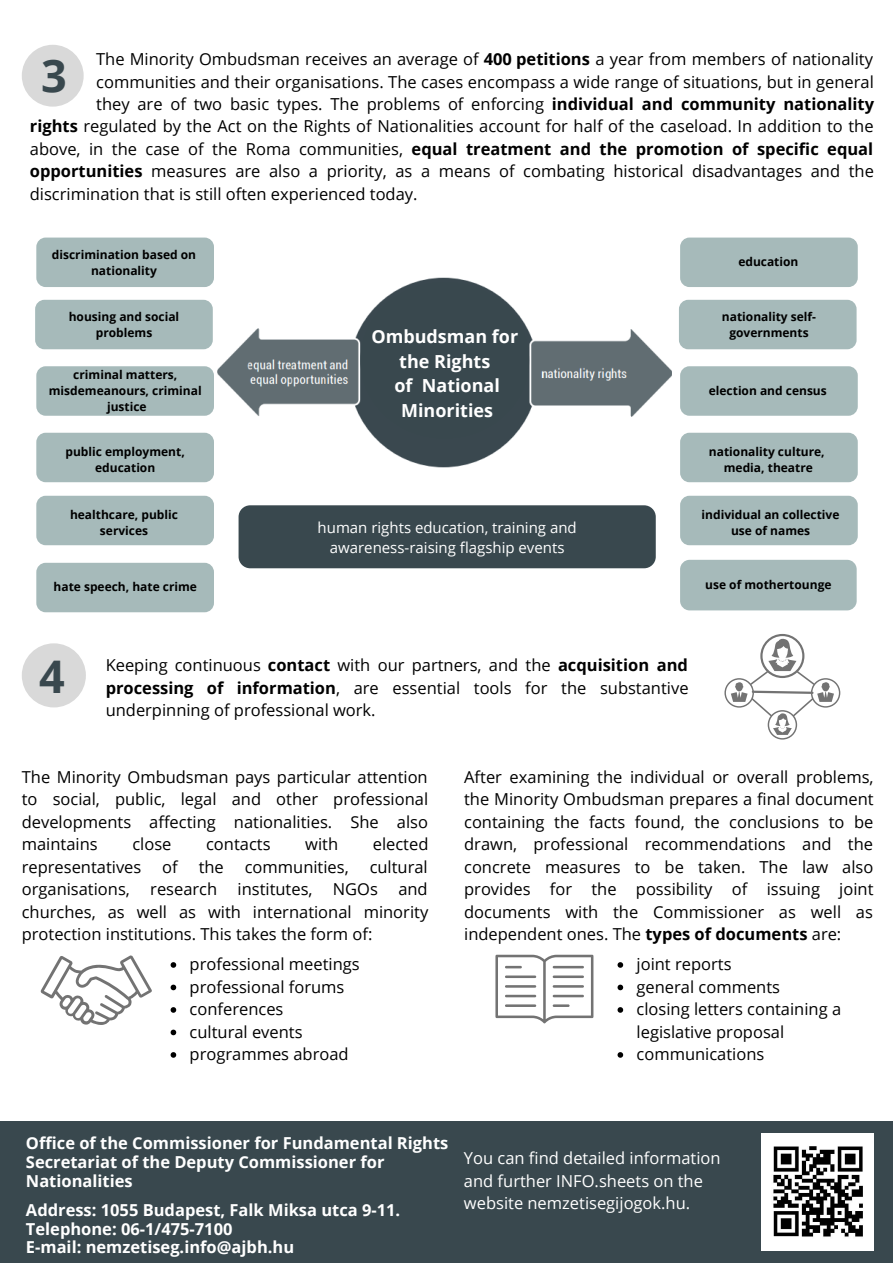
<style>
.page{position:relative;width:893px;height:1264px;background:#fff}
.page>*{position:absolute;margin:0;border:0;box-sizing:border-box;transform-origin:0 0}
.t1{font:700 45px "Open Sans";color:#39484e}
.t2{font:700 18px/24.8px "Open Sans";color:#fff;text-align:center}
.t3{font:16.5px/22.5px "Open Sans";color:#000;text-align:justify}
.t4{font:700 16.5px/18.8px "Open Sans";color:#fff}
.t5{font:16.5px/22.5px "Open Sans";color:#fff}
.t6{font:15px/20.2px "Open Sans";color:#fff;text-align:center}
.t7{font:700 12px/16px "Open Sans";color:#000;text-align:center}
.s1{font-weight:700}
</style>
<div class="page">
<div style="left:0;top:1120px;width:892px;height:142px;background:#39484e"></div>
<img style="left:761px;top:1133px;width:112px;height:116px">
<img style="left:210px;top:277px;width:461px;height:191px">
<div style="left:22px;top:643px;width:64px;height:64px;background:#d9d9d9;border-radius:50%"></div>
<div style="left:22px;top:45px;width:62px;height:62px;background:#d9d9d9;border-radius:50%"></div>
<svg style="left:41px;top:955px;width:111px;height:69px"></svg>
<svg style="left:495px;top:954px;width:98px;height:69px"></svg>
<hr style="left:552px;top:994px;width:32px;height:3px;background:#737373">
<hr style="left:552px;top:985px;width:32px;height:2px;background:#737373">
<hr style="left:552px;top:975px;width:32px;height:3px;background:#737373">
<hr style="left:552px;top:965px;width:32px;height:3px;background:#737373">
<svg style="left:724px;top:634px;width:116px;height:105px"></svg>
<div style="left:36px;top:237px;width:178px;height:50px;background:#a6baba;border-radius:9px"></div>
<div style="left:36px;top:433px;width:178px;height:49px;background:#a6baba;border-radius:9px"></div>
<div style="left:36px;top:496px;width:178px;height:49px;background:#a6baba;border-radius:9px"></div>
<div style="left:36px;top:563px;width:178px;height:49px;background:#a6baba;border-radius:9px"></div>
<div style="left:35px;top:300px;width:178px;height:49px;background:#a6baba;border-radius:9px"></div>
<div style="left:36px;top:366px;width:178px;height:50px;background:#a6baba;border-radius:9px"></div>
<div style="left:680px;top:237px;width:177px;height:50px;background:#a6baba;border-radius:9px"></div>
<div style="left:680px;top:433px;width:177px;height:49px;background:#a6baba;border-radius:9px"></div>
<div style="left:680px;top:496px;width:177px;height:49px;background:#a6baba;border-radius:9px"></div>
<div style="left:680px;top:560px;width:176px;height:50px;background:#a6baba;border-radius:10px"></div>
<div style="left:679px;top:300px;width:177px;height:49px;background:#a6baba;border-radius:9px"></div>
<div style="left:680px;top:366px;width:177px;height:50px;background:#a6baba;border-radius:9px"></div>
<div style="left:360px;top:282px;width:169px;height:156px;background:#39484e;border-radius:50%"></div>
<div style="left:238px;top:505px;width:417px;height:63px;background:#39484e;border-radius:12px"></div>
<svg style="left:617px;top:962px;width:6px;height:5px"></svg>
<svg style="left:617px;top:984px;width:6px;height:6px"></svg>
<svg style="left:617px;top:1007px;width:6px;height:5px"></svg>
<svg style="left:617px;top:1052px;width:6px;height:5px"></svg>
<svg style="left:170px;top:962px;width:6px;height:5px"></svg>
<svg style="left:170px;top:984px;width:6px;height:6px"></svg>
<svg style="left:170px;top:1007px;width:6px;height:5px"></svg>
<svg style="left:170px;top:1029px;width:6px;height:6px"></svg>
<svg style="left:170px;top:1052px;width:6px;height:5px"></svg>
<p class="t3" style="left:96px;top:48px;width:779px">The Minority Ombudsman receives an average of <span class="s1">400 petitions</span> a year from members of nationality communities and their organisations. The cases encompass a wide range of situations, but in general they are of two basic types. The problems of enforcing <span class="s1">individual and community nationality rights</span> regulat d</p>
<h1 class="t1" style="left:41px;top:44px;width:27px">3</h1>
<p class="t3" style="left:30px;top:115px;width:845px"><span class="s1">rights</span> regulated by the Act on the Rights of Nationalities account for half of the caseload. In addition to the above, in the case of the Roma communities, <span class="s1">equal treatment and the promotion of specific equal opportunities</span> measures are also a priority, as a means of combating historical disadvantages and the discrimination that is still often experienced today.</p>
<p class="t7" style="left:52px;top:246px;width:146px">discrimination based on nationality</p>
<p class="t7" style="left:69px;top:308px;width:112px">housing and social problems</p>
<p class="t7" style="left:49px;top:366px;width:154px">criminal matters, misdemeanours, criminal justice</p>
<p class="t7" style="left:65px;top:443px;width:121px">public employment, education</p>
<p class="t7" style="left:70px;top:506px;width:109px">healthcare, public services</p>
<p class="t7" style="left:54px;top:578px;width:145px">hate speech, hate crime</p>
<p class="t2" style="left:371px;top:323px;width:148px">Ombudsman for the Rights<br>of National<br>Minorities</p>
<p class="t6" style="left:317px;top:516px;width:261px">human rights education, training and awareness-raising flagship events</p>
<p class="t7" style="left:738px;top:254px;width:62px">education</p>
<p class="t7" style="left:721px;top:308px;width:96px">nationality self&shy;governments</p>
<p class="t7" style="left:708px;top:382px;width:119px">election and census</p>
<p class="t7" style="left:709px;top:443px;width:117px">nationality culture, media, theatre</p>
<p class="t7" style="left:701px;top:506px;width:139px">individual an collective use of names</p>
<p class="t7" style="left:705px;top:576px;width:128px">use of mothertounge</p>
<h1 class="t1" style="left:39px;top:644px;width:27px">4</h1>
<p class="t3" style="left:106px;top:653px;width:584px">Keeping continuous <span class="s1">contact</span> with our partners, and the <span class="s1">acquisition and processing of information</span>, are essential tools for the substantive underpinning of professional work.</p>
<p class="t3" style="left:22px;top:765px;width:408px">The Minority Ombudsman pays particular attention to social, public, legal and other professional developments affecting nationalities. She also maintains</p>
<p class="t3" style="left:132px;top:832px;width:41px">close</p>
<p class="t3" style="left:206px;top:832px;width:66px">contacts</p>
<p class="t3" style="left:305px;top:832px;width:34px">with</p>
<p class="t3" style="left:373px;top:832px;width:57px">elected</p>
<p class="t3" style="left:22px;top:855px;width:121px">representatives</p>
<p class="t3" style="left:162px;top:855px;width:17px">of</p>
<p class="t3" style="left:199px;top:855px;width:27px">the</p>
<p class="t3" style="left:245px;top:855px;width:105px">communities,</p>
<p class="t3" style="left:22px;top:855px;width:408px;text-indent:348px">cultural organisations, research institutes, NGOs and churches, as well as with international minority protection institutions. This takes the form of:</p>
<p class="t3" style="left:190px;top:952px;width:171px;text-align:left">professional meetings professional forums conferences<br>cultural events programmes abroad</p>
<p class="t3" style="left:464px;top:765px;width:411px">After examining the individual or overall problems, the Minority Ombudsman prepares a final document containing the facts found, the conclusions to be drawn, professional recommendations and the concrete measures to be taken. The law also provides for the possibility of issuing joint documents with the Commissioner as well as independent ones. The <span class="s1">types of documents</span> are:</p>
<p class="t3" style="left:636px;top:952px;width:206px;text-align:left">joint reports<br>general comments<br>closing letters containing a legislative proposal communications</p>
<p class="t4" style="left:26px;top:1133px;width:424px">Office of the Commissioner for Fundamental Rights<br>Secretariat of the Deputy Commissioner for<br>Nationalities</p>
<p class="t4" style="left:26px;top:1199px;width:376px">Address: 1055 Budapest, Falk Miksa utca 9-11.<br>Telephone: 06-1/475-7100<br>E-mail: nemzetiseg.info@ajbh.hu</p>
<p class="t5" style="left:464px;top:1146px;width:258px">You can find detailed information and further INFO.sheets on the website nemzetisegijogok.hu.</p>
</div>
